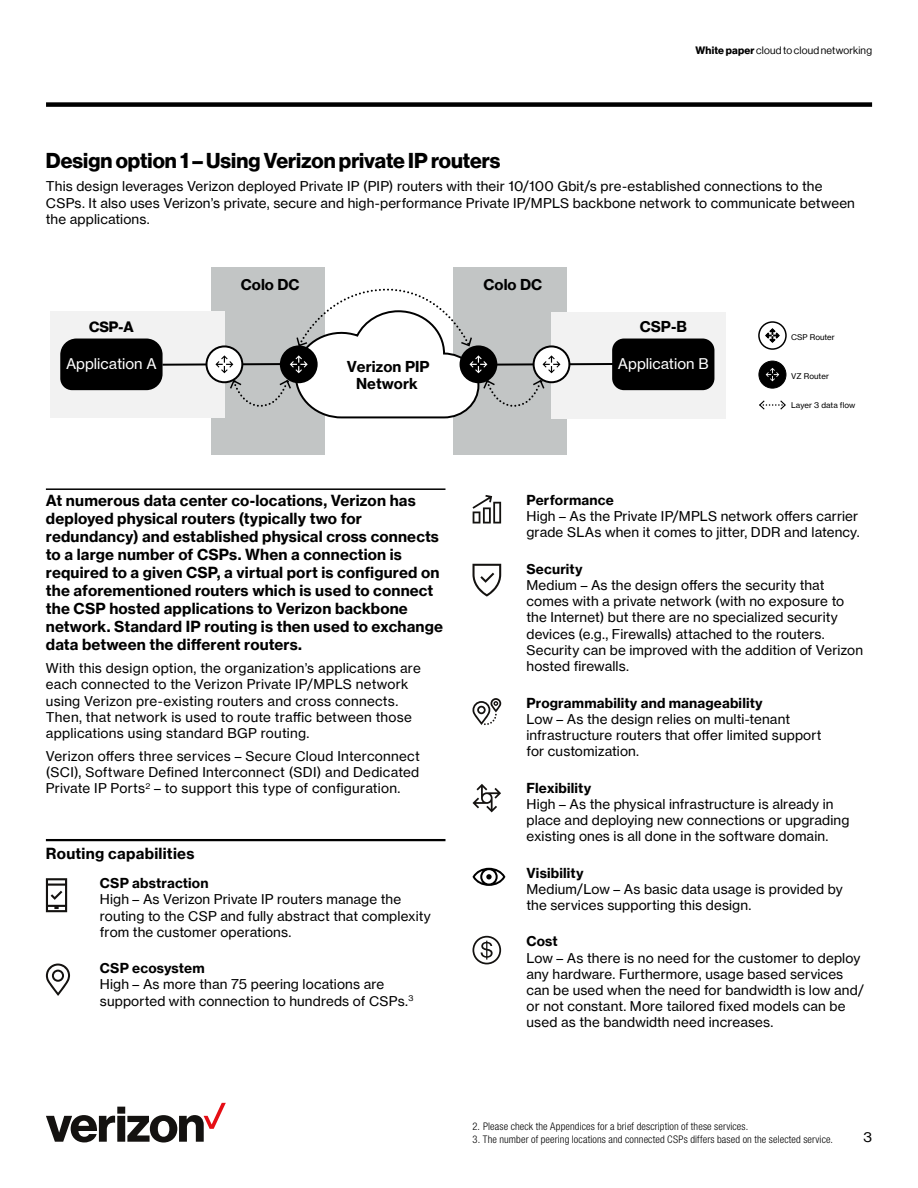
<style>
.page{position:relative;width:918px;height:1188px;background:#fff}
.page>*{position:absolute;margin:0;border:0;box-sizing:border-box;transform-origin:0 0}
.t1{font:700 21px "Verizon NHGDS";color:#000}
.t2{font:700 15px/18px "Verizon NHGTX";letter-spacing:.01em;color:#000}
.t3{font:700 14.7px/16.5px "Verizon NHGTX";color:#000;text-align:center}
.t4{font:14.7px "Verizon NHGTX";color:#fff}
.t5{font:700 14.7px "Verizon NHGDS";color:#000}
.t6{font:13.5px/16.2px "Verizon NHGTX";letter-spacing:.01em;color:#000}
.t7{font:700 13.5px "Verizon NHGTX";letter-spacing:.01em;color:#000}
.t8{font:300 condensed 10.5px "Helvetica Neue LT Std";letter-spacing:.015em;color:#000}
.t9{font:10.5px "Verizon NHGDS";letter-spacing:.02em;color:#000}
.t10{font:7.95px "Verizon NHGTX";color:#000}
.s1{font-weight:700}
</style>
<div class="page">
<svg style="left:46px;top:1103px;width:180px;height:40px"></svg>
<div style="left:211px;top:267px;width:114px;height:187px;background:#c2c5c5"></div>
<div style="left:453px;top:267px;width:114px;height:187px;background:#c2c5c5"></div>
<div style="left:51px;top:311px;width:174px;height:106px;background:#f2f2f2"></div>
<div style="left:552px;top:313px;width:174px;height:106px;background:#f2f2f2"></div>
<div style="left:612px;top:339px;width:102px;height:51px;background:#000;border-radius:12px"></div>
<svg style="left:60px;top:288px;width:557px;height:131px"></svg>
<svg style="left:759px;top:322px;width:27px;height:27px"></svg>
<div style="left:758px;top:321px;width:29px;height:29px;border:1px solid #000;border-radius:50%"></div>
<svg style="left:765px;top:328px;width:15px;height:15px"></svg>
<div style="left:759px;top:361px;width:27px;height:27px;background:#000;border-radius:50%"></div>
<div style="left:759px;top:361px;width:27px;height:27px;border:1px solid #000;border-radius:50%"></div>
<svg style="left:766px;top:368px;width:13px;height:13px"></svg>
<svg style="left:759px;top:400px;width:27px;height:10px"></svg>
<hr style="left:46px;top:488px;width:399px;height:2px;background:#000">
<hr style="left:46px;top:839px;width:399px;height:2px;background:#000">
<svg style="left:46px;top:878px;width:21px;height:34px"></svg>
<svg style="left:472px;top:698px;width:29px;height:27px"></svg>
<svg style="left:473px;top:564px;width:28px;height:33px"></svg>
<svg style="left:46px;top:964px;width:24px;height:32px"></svg>
<svg style="left:472px;top:784px;width:29px;height:28px"></svg>
<svg style="left:473px;top:868px;width:32px;height:18px"></svg>
<svg style="left:472px;top:936px;width:29px;height:28px"></svg>
<svg style="left:472px;top:495px;width:29px;height:29px"></svg>
<div style="left:46px;top:102px;width:826px;height:5px;background:#000"></div>
<p class="t9" style="left:696px;top:44px;width:178px"><span class="s1">White paper</span> cloud to cloud networking</p>
<h1 class="t1" style="left:46px;top:149px;width:456px">Design option 1 – Using Verizon private IP routers</h1>
<p class="t6" style="left:46px;top:178px;width:811px">This design leverages Verizon deployed Private IP (PIP) routers with their 10/100 Gbit/s pre-established connections to the<br>CSPs. It also uses Verizon’s private, secure and high-performance Private IP/MPLS backbone network to communicate between the applications.</p>
<p class="t3" style="left:241px;top:276px;width:60px">Colo DC</p>
<p class="t3" style="left:484px;top:276px;width:60px">Colo DC</p>
<p class="t5" style="left:89px;top:318px;width:46px">CSP-A</p>
<p class="t3" style="left:640px;top:317px;width:49px">CSP-B</p>
<p class="t4" style="left:66px;top:355px;width:92px">Application A</p>
<p class="t4" style="left:618px;top:355px;width:92px">Application B</p>
<p class="t3" style="left:347px;top:358px;width:84px">Verizon PIP<br>Network</p>
<p class="t10" style="left:791px;top:332px;width:45px">CSP Router</p>
<p class="t10" style="left:791px;top:371px;width:39px">VZ Router</p>
<p class="t10" style="left:791px;top:400px;width:66px">Layer 3 data flow</p>
<p class="t2" style="left:46px;top:491px;width:399px">At numerous data center co-locations, Verizon has deployed physical routers (typically two for redundancy) and established physical cross connects to a large number of CSPs. When a connection is required to a given CSP, a virtual port is configured on the aforementioned routers which is used to connect the CSP hosted applications to Verizon backbone network. Standard IP routing is then used to exchange data between the different routers.</p>
<p class="t6" style="left:46px;top:660px;width:377px">With this design option, the organization’s applications are each connected to the Verizon Private IP/MPLS network using Verizon pre-existing routers and cross connects.<br>Then, that network is used to route traffic between those applications using standard BGP routing.</p>
<p class="t6" style="left:46px;top:748px;width:375px;text-align:justify">Verizon offers three services – Secure Cloud Interconnect (SCI), Software Defined Interconnect (SDI) and Dedicated Private IP Ports<sup>2</sup> – to support this type of configuration.</p>
<p class="t2" style="left:46px;top:844px;width:150px">Routing capabilities</p>
<p class="t7" style="left:100px;top:875px;width:110px">CSP abstraction</p>
<p class="t6" style="left:100px;top:891px;width:333px">High – As Verizon Private IP routers manage the routing to the CSP and fully abstract that complexity from the customer operations.</p>
<p class="t7" style="left:100px;top:960px;width:106px">CSP ecosystem</p>
<p class="t6" style="left:100px;top:976px;width:315px">High – As more than 75 peering locations are supported with connection to hundreds of CSPs.<sup>3</sup></p>
<p class="t7" style="left:526px;top:492px;width:89px">Performance</p>
<p class="t6" style="left:526px;top:508px;width:335px">High – As the Private IP/MPLS network offers carrier grade SLAs when it comes to jitter, DDR and latency.</p>
<p class="t7" style="left:526px;top:560px;width:58px">Security</p>
<p class="t6" style="left:526px;top:577px;width:338px">Medium – As the design offers the security that comes with a private network (with no exposure to the Internet) but there are no specialized security devices (e.g., Firewalls) attached to the routers.<br>Security can be improved with the addition of Verizon hosted firewalls.</p>
<p class="t7" style="left:526px;top:694px;width:238px">Programmability and manageability</p>
<p class="t6" style="left:526px;top:710px;width:297px">Low – As the design relies on multi-tenant infrastructure routers that offer limited support for customization.</p>
<p class="t7" style="left:526px;top:779px;width:66px">Flexibility</p>
<p class="t6" style="left:526px;top:795px;width:324px">High – As the physical infrastructure is already in place and deploying new connections or upgrading existing ones is all done in the software domain.</p>
<p class="t7" style="left:526px;top:864px;width:59px">Visibility</p>
<p class="t6" style="left:526px;top:881px;width:318px">Medium/Low – As basic data usage is provided by the services supporting this design.</p>
<p class="t7" style="left:526px;top:933px;width:33px">Cost</p>
<p class="t6" style="left:526px;top:949px;width:339px">Low – As there is no need for the customer to deploy any hardware. Furthermore, usage based services can be used when the need for bandwidth is low and/ or not constant. More tailored fixed models can be used as the bandwidth need increases.</p>
<p class="t8" style="left:472px;top:1120px;width:277px">2. Please check the Appendices for a brief description of these services.</p>
<p class="t8" style="left:472px;top:1133px;width:362px">3. The number of peering locations and connected CSPs differs based on the selected service.</p>
<p class="t6" style="left:863px;top:1129px;width:10px">3</p>
</div>
